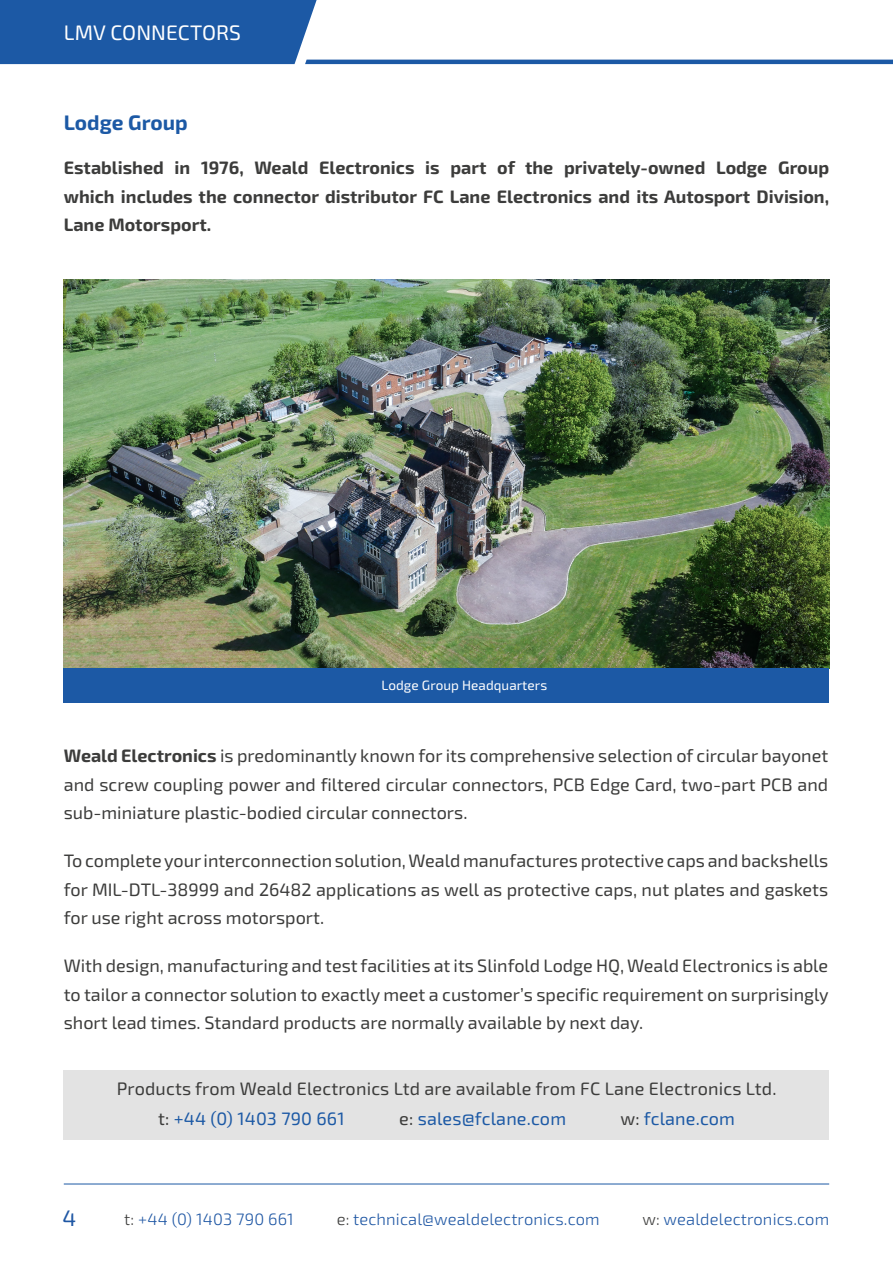
<style>
.page{position:relative;width:893px;height:1263px;background:#fff}
.page>*{position:absolute;margin:0;border:0;box-sizing:border-box;transform-origin:0 0}
.t1{font:22.5px "Exo 2";color:#1f57a4}
.t2{font:21px "Exo 2";letter-spacing:.005em;color:#fff}
.t3{font:700 21px "Exo 2";color:#1c59a5}
.t4{font:18px/28.5px "Exo 2";color:#3c3c3b;text-align:justify}
.t5{font:700 18px/28.5px "Exo 2";color:#3c3c3b;text-align:justify}
.t6{font:18px "Exo 2";letter-spacing:.01em;color:#1c59a5}
.t7{font:300 16.5px "Exo 2";letter-spacing:.01em;color:#1f57a4}
.t8{font:13.5px "Exo 2";letter-spacing:.005em;color:#fff}
.s1{font-weight:700}
.s2{color:#1c59a5}
.s3{color:#3c3c3b}
</style>
<div class="page">
<hr style="left:64px;top:1183px;width:765px;height:1px;background:#1c59a5">
<svg style="left:0;top:0;width:893px;height:64px"></svg>
<div style="left:64px;top:1070px;width:765px;height:70px;background:#e3e3e3"></div>
<img style="left:64px;top:280px;width:765px;height:389px">
<div style="left:64px;top:669px;width:765px;height:34px;background:#1c59a5"></div>
<p class="t2" style="left:64px;top:20px;width:179px">LMV CONNECTORS</p>
<p class="t3" style="left:64px;top:110px;width:125px">Lodge Group</p>
<p class="t5" style="left:64px;top:154px;width:767px">Established in 1976, Weald Electronics is part of the privately-owned Lodge Group which includes the connector distributor FC Lane Electronics and its Autosport Division, Lane Motorsport.</p>
<p class="t8" style="left:381px;top:677px;width:167px">Lodge Group Headquarters</p>
<p class="t4" style="left:64px;top:742px;width:766px"><span class="s1">Weald Electronics</span> is predominantly known for its comprehensive selection of circular bayonet and screw coupling power and filtered circular connectors, PCB Edge Card, two-part PCB and sub-miniature plastic-bodied circular connectors.</p>
<p class="t4" style="left:64px;top:847px;width:766px">To complete your interconnection solution, Weald manufactures protective caps and backshells for MIL-DTL-38999 and 26482 applications as well as protective caps, nut plates and gaskets for use right across motorsport.</p>
<p class="t4" style="left:64px;top:952px;width:766px">With design, manufacturing and test facilities at its Slinfold Lodge HQ, Weald Electronics is able to tailor a connector solution to exactly meet a customer’s specific requirement on surprisingly short lead times. Standard products are normally available by next day.</p>
<p class="t4" style="left:158px;top:1074px;width:620px;line-height:30px;text-indent:-41px">Products from Weald Electronics Ltd are available from FC Lane Electronics Ltd. t: <span class="s2">+44 (0) 1403 790 661</span></p>
<p class="t6" style="left:399px;top:1108px;width:168px"><span class="s3">e:</span> sales@fclane.com</p>
<p class="t6" style="left:620px;top:1108px;width:116px"><span class="s3">w:</span> fclane.com</p>
<p class="t1" style="left:62px;top:1204px;width:15px">4</p>
<p class="t7" style="left:124px;top:1209px;width:171px"><span class="s3">t:</span> +44 (0) 1403 790 661</p>
<p class="t7" style="left:337px;top:1209px;width:265px"><span class="s3">e:</span> technical@wealdelectronics.com</p>
<p class="t7" style="left:642px;top:1209px;width:188px"><span class="s3">w:</span> wealdelectronics.com</p>
</div>
